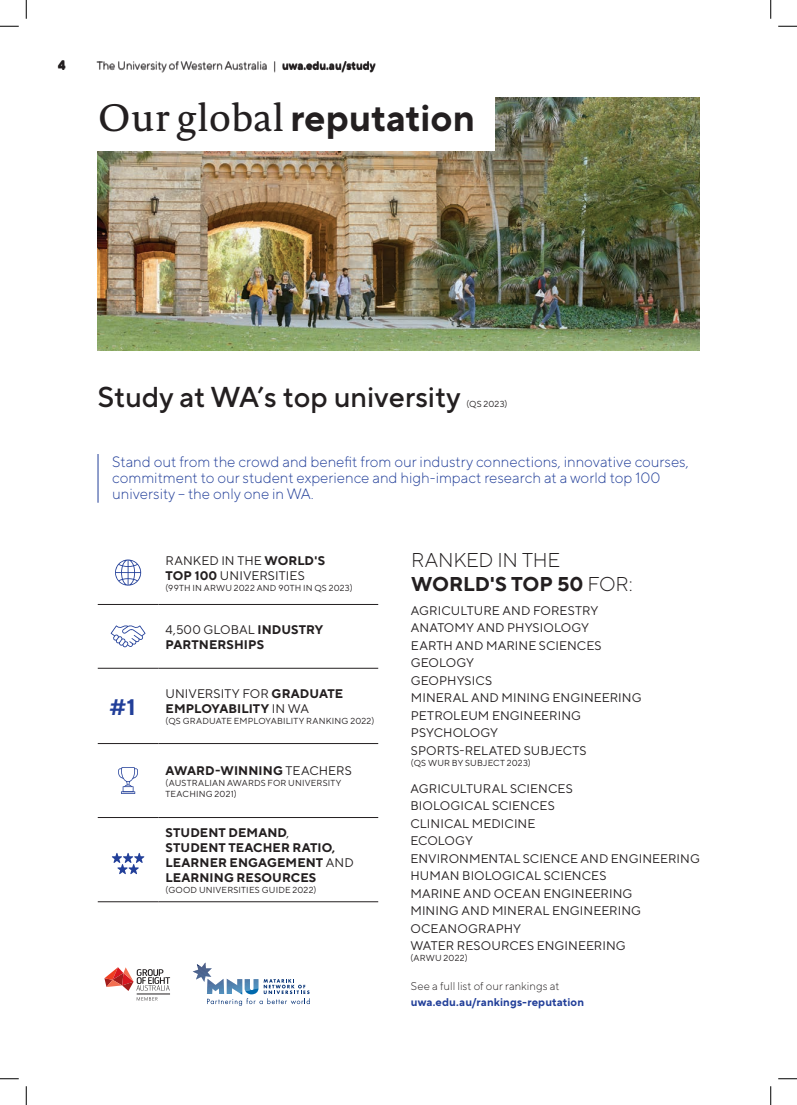
<style>
.page{position:relative;width:797px;height:1105px;background:#fff}
.page>*{position:absolute;margin:0;border:0;box-sizing:border-box;transform-origin:0 0}
.t1{font:700 37.5px "TT Norms Pro";color:#231f20}
.t2{font:500 28.75px "TT Norms Pro";color:#231f20}
.t3{font:700 22.5px "TT Norms Pro";color:#223f99}
.t4{font:300 20px/24px "TT Norms Pro";letter-spacing:-.01em;color:#231f20}
.t5{font:300 15px/16.2px "TT Norms Pro";color:#223f99}
.t6{font:12.5px/17.5px "TT Norms Pro";letter-spacing:.005em;color:#231f20}
.t7{font:700 12.5px/15px "TT Norms Pro";letter-spacing:.01em;color:#231f20}
.t8{font:300 11.25px "TT Norms Pro";color:#231f20}
.t9{font:700 11.25px "TT Norms Pro";letter-spacing:.01em;color:#223f99}
.t10{font:8.75px/11.2px "TT Norms Pro";letter-spacing:.02em;color:#231f20}
.s1{font-weight:700}
.s2{font-family:"Novel Pro";font-weight:400}
.s3{font-weight:400}
</style>
<div class="page">
<img style="left:97px;top:97px;width:602px;height:253px">
<div style="left:87px;top:88px;width:407px;height:63px;background:#fff"></div>
<svg style="left:104px;top:967px;width:66px;height:24px"></svg>
<hr style="left:137px;top:994px;width:33px;height:1px;background:#231f20">
<svg style="left:137px;top:997px;width:20px;height:3px"></svg>
<svg style="left:193px;top:962px;width:117px;height:44px"></svg>
<hr style="left:98px;top:454px;width:1px;height:49px;background:#223f99">
<hr style="left:98px;top:604px;width:60px;height:1px;background:#231f20">
<hr style="left:158px;top:604px;width:220px;height:1px;background:#231f20">
<hr style="left:98px;top:668px;width:60px;height:1px;background:#231f20">
<hr style="left:158px;top:668px;width:220px;height:1px;background:#231f20">
<hr style="left:98px;top:743px;width:60px;height:1px;background:#231f20">
<hr style="left:158px;top:743px;width:220px;height:1px;background:#231f20">
<hr style="left:98px;top:817px;width:60px;height:1px;background:#231f20">
<hr style="left:158px;top:817px;width:220px;height:1px;background:#231f20">
<hr style="left:98px;top:901px;width:60px;height:1px;background:#231f20">
<hr style="left:158px;top:901px;width:220px;height:1px;background:#231f20">
<svg style="left:115px;top:559px;width:26px;height:27px"></svg>
<svg style="left:111px;top:625px;width:34px;height:22px"></svg>
<hr style="left:121px;top:791px;width:14px;height:3px;background:#223f99">
<svg style="left:118px;top:767px;width:20px;height:26px"></svg>
<svg style="left:112px;top:853px;width:32px;height:21px"></svg>
<svg style="left:0;top:25px;width:19px;height:2px"></svg>
<svg style="left:778px;top:25px;width:19px;height:2px"></svg>
<svg style="left:0;top:1078px;width:19px;height:1px"></svg>
<svg style="left:778px;top:1078px;width:19px;height:1px"></svg>
<svg style="left:25px;top:0;width:2px;height:19px"></svg>
<svg style="left:25px;top:1086px;width:2px;height:19px"></svg>
<svg style="left:770px;top:0;width:1px;height:19px"></svg>
<svg style="left:770px;top:1086px;width:1px;height:19px"></svg>
<p class="t7" style="left:58px;top:56px;width:9px">4</p>
<p class="t8" style="left:97px;top:57px;width:280px">The University of Western Australia | <span class="s1">uwa.edu.au/study</span></p>
<h1 class="t1" style="left:98px;top:90px;width:379px"><span class="s2">Our global</span> reputation</h1>
<h2 class="t2" style="left:98px;top:376px;width:364px">Study at WA’s top university</h2>
<p class="t10" style="left:466px;top:397px;width:43px">(QS 2023)</p>
<p class="t5" style="left:112px;top:452px;width:578px">Stand out from the crowd and benefit from our industry connections, innovative courses, commitment to our student experience and high-impact research at a world top 100 university – the only one in WA.</p>
<p class="t6" style="left:165px;top:552px;width:161px;line-height:15px">RANKED IN THE <span class="s1">WORLD'S<br>TOP 100</span> UNIVERSITIES</p>
<p class="t10" style="left:165px;top:582px;width:189px">(99TH IN ARWU 2022 AND 90TH IN QS 2023)</p>
<p class="t7" style="left:165px;top:621px;width:159px"><span class="s3">4,500 GLOBAL</span> INDUSTRY<br>PARTNERSHIPS</p>
<h3 class="t3" style="left:110px;top:691px;width:28px">#1</h3>
<p class="t7" style="left:165px;top:685px;width:179px"><span class="s3">UNIVERSITY FOR</span> GRADUATE<br>EMPLOYABILITY <span class="s3">IN WA</span></p>
<p class="t10" style="left:165px;top:715px;width:210px">(QS GRADUATE EMPLOYABILITY RANKING 2022)</p>
<p class="t7" style="left:165px;top:762px;width:188px">AWARD-WINNING <span class="s3">TEACHERS</span></p>
<p class="t10" style="left:165px;top:776px;width:177px">(AUSTRALIAN AWARDS FOR UNIVERSITY<br>TEACHING 2021)</p>
<p class="t7" style="left:165px;top:824px;width:190px">STUDENT DEMAND<span class="s3">,<br></span>STUDENT TEACHER RATIO,<br>LEARNER ENGAGEMENT <span class="s3">AND<br></span>LEARNING RESOURCES</p>
<p class="t10" style="left:165px;top:884px;width:152px">(GOOD UNIVERSITIES GUIDE 2022)</p>
<h3 class="t4" style="left:411px;top:546px;width:223px">RANKED IN THE<br><span class="s1">WORLD'S TOP 50</span> FOR:</h3>
<p class="t6" style="left:411px;top:600px;width:232px">AGRICULTURE AND FORESTRY<br>ANATOMY AND PHYSIOLOGY<br>EARTH AND MARINE SCIENCES<br>GEOLOGY<br>GEOPHYSICS<br>MINERAL AND MINING ENGINEERING<br>PETROLEUM ENGINEERING<br>PSYCHOLOGY<br>SPORTS-RELATED SUBJECTS</p>
<p class="t10" style="left:411px;top:756px;width:121px">(QS WUR BY SUBJECT 2023)</p>
<p class="t6" style="left:410px;top:778px;width:291px">AGRICULTURAL SCIENCES<br>BIOLOGICAL SCIENCES<br>CLINICAL MEDICINE<br>ECOLOGY<br>ENVIRONMENTAL SCIENCE AND ENGINEERING<br>HUMAN BIOLOGICAL SCIENCES<br>MARINE AND OCEAN ENGINEERING<br>MINING AND MINERAL ENGINEERING<br>OCEANOGRAPHY<br>WATER RESOURCES ENGINEERING</p>
<p class="t10" style="left:410px;top:952px;width:59px">(ARWU 2022)</p>
<p class="t8" style="left:411px;top:978px;width:150px">See a full list of our rankings at</p>
<p class="t9" style="left:411px;top:994px;width:175px">uwa.edu.au/rankings-reputation</p>
</div>
